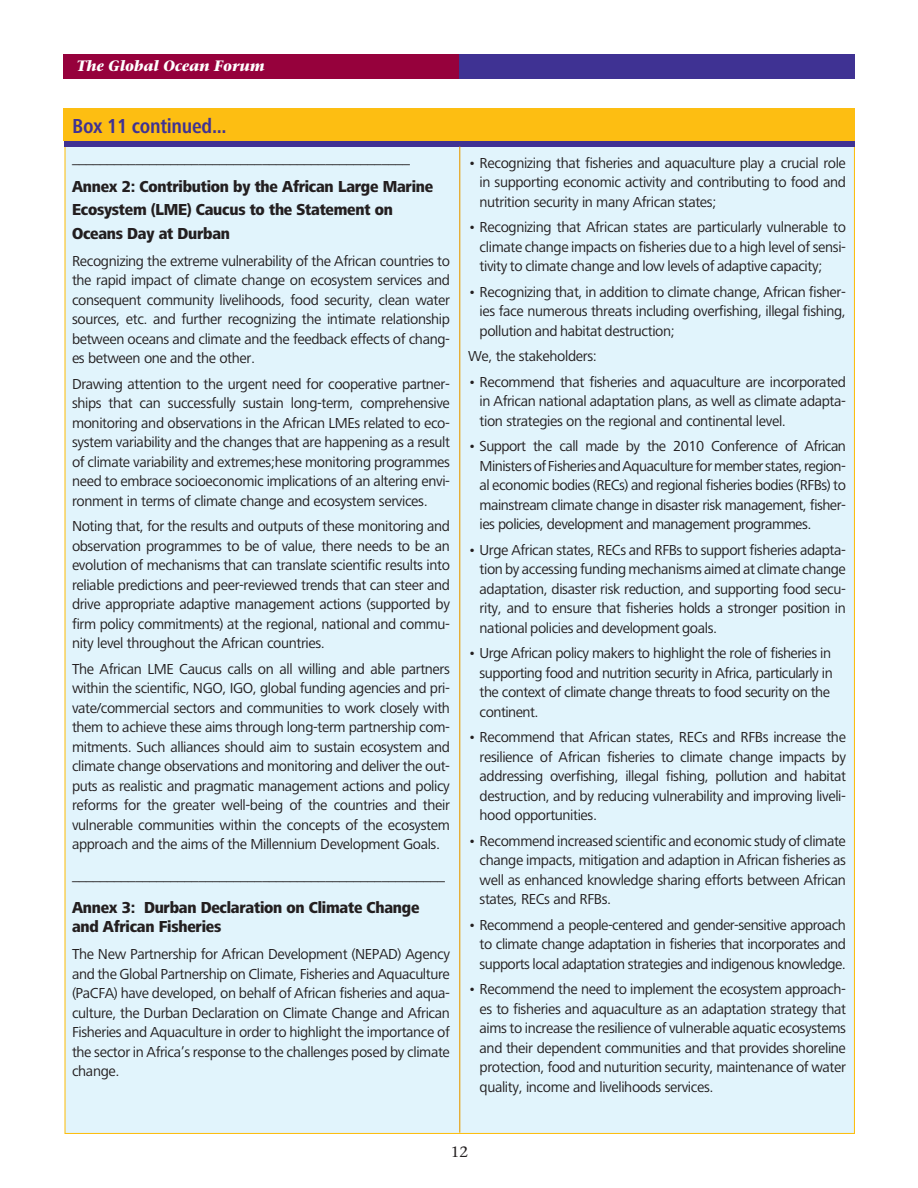
<style>
.page{position:relative;width:918px;height:1188px;background:#fff}
.page>*{position:absolute;margin:0;border:0;box-sizing:border-box;transform-origin:0 0}
.Box-1-XX-number{font:700 condensed 21px "Frutiger Next LT";letter-spacing:-.015em;color:#3f3293}
.t1{font:17.25px "Stone Serif";color:#231f20;scale:.85 1}
.box-11_Frutiger_Hvy{font:800 16.5px/23.2px "Frutiger Next LT";letter-spacing:-.015em;color:#231f20;scale:.9 1}
.Box-frutger___10{font:15px/19.5px "Frutiger Next LT";letter-spacing:-.025em;color:#231f20;text-align:justify}
.box-Frutiger_10{font:15px/19.5px "Frutiger Next LT";letter-spacing:-.025em;color:#231f20;text-align:justify}
.t2{font:italic 700 15px "Stone Serif";color:#fff;scale:.95 1}
.t3{font:15px "Stone Serif";color:#231f20}
</style>
<div class="page">
<div style="left:63px;top:54px;width:466px;height:25px;background:#96013c"></div>
<div style="left:459px;top:54px;width:396px;height:25px;background:#3f3293"></div>
<div style="left:64px;top:108px;width:791px;height:1026px;background:#e1f4fc;border:1px solid #fdbe12"></div>
<div style="left:64px;top:109px;width:791px;height:38px;background:linear-gradient(to right,#3f3293,#3f3293)"></div>
<div style="left:63px;top:108px;width:792px;height:32px;background:#fdbe12"></div>
<hr style="left:459px;top:147px;width:1px;height:986px;background:#e6a218">
<p class="t2" style="left:76px;top:57px;width:199px">The Global Ocean Forum</p>
<p class="Box-1-XX-number" style="left:72px;top:115px;width:156px">Box 11 continued...</p>
<p class="t1" style="left:72px;top:147px;width:399px">________________________________________________</p>
<p class="box-11_Frutiger_Hvy" style="left:72px;top:175px;width:403px">Annex 2: Contribution by the African Large Marine<br>Ecosystem (LME) Caucus to the Statement on<br>Oceans Day at Durban</p>
<p class="box-Frutiger_10" style="left:72px;top:251px;width:380px">Recognizing the extreme vulnerability of the African countries to the rapid impact of climate change on ecosystem services and consequent community livelihoods, food security, clean water sources, etc. and further recognizing the intimate relationship between oceans and climate and the feedback effects of chang&shy;es between one and the other.</p>
<p class="box-Frutiger_10" style="left:72px;top:374px;width:380px">Drawing attention to the urgent need for cooperative partner&shy;ships that can successfully sustain long-term, comprehensive monitoring and observations in the African LMEs related to eco&shy;system variability and the changes that are happening as a result of climate variability and extremes;hese monitoring programmes need to embrace socioeconomic implications of an altering envi&shy;ronment in terms of climate change and ecosystem services.</p>
<p class="box-Frutiger_10" style="left:72px;top:516px;width:380px">Noting that, for the results and outputs of these monitoring and observation programmes to be of value, there needs to be an evolution of mechanisms that can translate scientific results into reliable predictions and peer-reviewed trends that can steer and drive appropriate adaptive management actions (supported by firm policy commitments) at the regional, national and commu&shy;nity level throughout the African countries.</p>
<p class="box-Frutiger_10" style="left:72px;top:659px;width:380px">The African LME Caucus calls on all willing and able partners within the scientific, NGO, IGO, global funding agencies and pri&shy;vate/commercial sectors and communities to work closely with them to achieve these aims through long-term partnership com&shy;mitments. Such alliances should aim to sustain ecosystem and climate change observations and monitoring and deliver the out&shy;puts as realistic and pragmatic management actions and policy reforms for the greater well-being of the countries and their vulnerable communities within the concepts of the ecosystem approach and the aims of the Millennium Development Goals.</p>
<p class="t1" style="left:72px;top:864px;width:441px">_____________________________________________________</p>
<p class="box-11_Frutiger_Hvy" style="left:72px;top:898px;width:388px;line-height:19.5px">Annex 3: Durban Declaration on Climate Change and African Fisheries</p>
<p class="box-Frutiger_10" style="left:72px;top:945px;width:380px">The New Partnership for African Development (NEPAD) Agency and the Global Partnership on Climate, Fisheries and Aquaculture (PaCFA) have developed, on behalf of African fisheries and aqua&shy;culture, the Durban Declaration on Climate Change and African Fisheries and Aquaculture in order to highlight the importance of the sector in Africa’s response to the challenges posed by climate change.</p>
<p class="Box-frutger___10" style="left:480px;top:153px;width:368px;text-indent:-12px">• Recognizing that fisheries and aquaculture play a crucial role in supporting economic activity and contributing to food and nutrition security in many African states;</p>
<p class="Box-frutger___10" style="left:480px;top:217px;width:368px;text-indent:-12px">• Recognizing that African states are particularly vulnerable to climate change impacts on fisheries due to a high level of sensi&shy;tivity to climate change and low levels of adaptive capacity;</p>
<p class="Box-frutger___10" style="left:480px;top:282px;width:368px;text-indent:-12px">• Recognizing that, in addition to climate change, African fisher&shy;ies face numerous threats including overfishing, illegal fishing, pollution and habitat destruction;</p>
<p class="Box-frutger___10" style="left:468px;top:346px;width:130px">We, the stakeholders:</p>
<p class="Box-frutger___10" style="left:480px;top:372px;width:368px;text-indent:-12px">• Recommend that fisheries and aquaculture are incorporated in African national adaptation plans, as well as climate adapta&shy;tion strategies on the regional and continental level.</p>
<p class="Box-frutger___10" style="left:480px;top:436px;width:368px;text-indent:-12px">• Support the call made by the 2010 Conference of African Ministers of Fisheries and Aquaculture for member states, region&shy;al economic bodies (RECs) and regional fisheries bodies (RFBs) to mainstream climate change in disaster risk management, fisher&shy;ies policies, development and management programmes.</p>
<p class="Box-frutger___10" style="left:480px;top:540px;width:368px;text-indent:-12px">• Urge African states, RECs and RFBs to support fisheries adapta&shy;tion by accessing funding mechanisms aimed at climate change adaptation, disaster risk reduction, and supporting food secu&shy;rity, and to ensure that fisheries holds a stronger position in national policies and development goals.</p>
<p class="Box-frutger___10" style="left:480px;top:643px;width:355px;text-align:left;text-indent:-12px">• Urge African policy makers to highlight the role of fisheries in supporting food and nutrition security in Africa, particularly in the context of climate change threats to food security on the continent.</p>
<p class="Box-frutger___10" style="left:480px;top:727px;width:368px;text-indent:-12px">• Recommend that African states, RECs and RFBs increase the resilience of African fisheries to climate change impacts by addressing overfishing, illegal fishing, pollution and habitat destruction, and by reducing vulnerability and improving liveli&shy;hood opportunities.</p>
<p class="Box-frutger___10" style="left:480px;top:831px;width:368px;text-indent:-12px">• Recommend increased scientific and economic study of climate change impacts, mitigation and adaption in African fisheries as well as enhanced knowledge sharing efforts between African states, RECs and RFBs.</p>
<p class="Box-frutger___10" style="left:480px;top:915px;width:368px;text-indent:-12px">• Recommend a people-centered and gender-sensitive approach to climate change adaptation in fisheries that incorporates and supports local adaptation strategies and indigenous knowledge.</p>
<p class="Box-frutger___10" style="left:480px;top:979px;width:368px;text-indent:-12px">• Recommend the need to implement the ecosystem approach&shy;es to fisheries and aquaculture as an adaptation strategy that aims to increase the resilience of vulnerable aquatic ecosystems and their dependent communities and that provides shoreline protection, food and nuturition security, maintenance of water quality, income and livelihoods services.</p>
<p class="t3" style="left:451px;top:1143px;width:19px">12</p>
</div>
